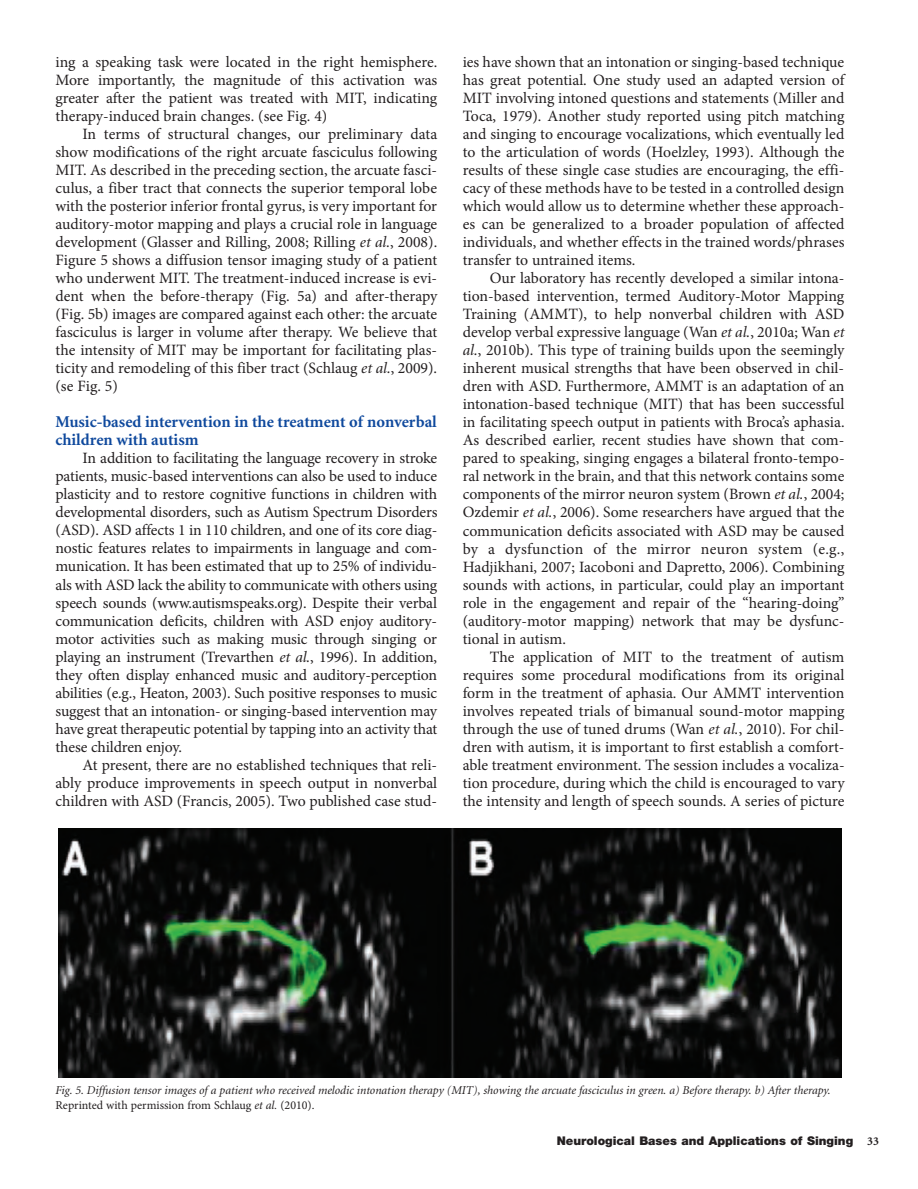
<style>
.page{position:relative;width:918px;height:1189px;background:#fff}
.page>*{position:absolute;margin:0;border:0;box-sizing:border-box;transform-origin:0 0}
.t1{font:700 16.5px/18px "Minion";color:#0f499d}
.t2{font:15.75px/18px "Minion Pro";color:#231f20;text-align:justify}
.t3{font:italic 12px "Minion";color:#231f20}
.t4{font:12px "Minion Pro";color:#231f20}
.t5{font:900 12px "Helvetica Neue";color:#231f20}
.s1{font-family:"Minion";font-style:italic}
.s2{font-style:italic}
.s3{font-family:"Minion";font-weight:700}
</style>
<div class="page">
<img style="left:59px;top:828px;width:783px;height:249px">
<p class="t2" style="left:56px;top:54px;width:383px">ing a speaking task were located in the right hemisphere.<br>More importantly, the magnitude of this activation was greater after the patient was treated with MIT, indicating therapy-induced brain changes. (see Fig. 4)</p>
<p class="t2" style="left:56px;top:126px;width:383px;text-indent:27px">In terms of structural changes, our preliminary data show modifications of the right arcuate fasciculus following MIT. As described in the preceding section, the arcuate fasci&shy;culus, a fiber tract that connects the superior temporal lobe with the posterior inferior frontal gyrus, is very important for auditory-motor mapping and plays a crucial role in language development (Glasser and Rilling, 2008; Rilling <span class="s1">et al.</span>, 2008).<br>Figure 5 shows a diffusion tensor imaging study of a patient who underwent MIT. The treatment-induced increase is evi&shy;dent when the before-therapy (Fig. 5a) and after-therapy (Fig. 5b) images are compared against each other: the arcuate fasciculus is larger in volume after therapy. We believe that the intensity of MIT may be important for facilitating plas&shy;ticity and remodeling of this fiber tract (Schlaug <span class="s1">et al.</span>, 2009). (se Fig. 5)</p>
<p class="t1" style="left:56px;top:414px;width:383px">Music-based intervention in the treatment of nonverbal children with autism</p>
<p class="t2" style="left:56px;top:450px;width:383px;text-indent:27px">In addition to facilitating the language recovery in stroke patients, music-based interventions can also be used to induce plasticity and to restore cognitive functions in children with developmental disorders, such as Autism Spectrum Disorders (ASD). ASD affects 1 in 110 children, and one of its core diag&shy;nostic features relates to impairments in language and com&shy;munication. It has been estimated that up to 25% of individu&shy;als with ASD lack the ability to communicate with others using speech sounds (www.autismspeaks.org). Despite their verbal communication deficits, children with ASD enjoy auditory&shy;motor activities such as making music through singing or playing an instrument (Trevarthen <span class="s1">et al.</span>, 1996). In addition, they often display enhanced music and auditory-perception abilities (e.g., Heaton, 2003). Such positive responses to music suggest that an intonation- or singing-based intervention may have great therapeutic potential by tapping into an activity that these children enjoy.</p>
<p class="t2" style="left:56px;top:756px;width:383px;text-indent:27px">At present, there are no established techniques that reli&shy;ably produce improvements in speech output in nonverbal children with ASD (Francis, 2005). Two published case stud-</p>
<p class="t2" style="left:463px;top:54px;width:383px">ies have shown that an intonation or singing-based technique has great potential. One study used an adapted version of MIT involving intoned questions and statements (Miller and Toca, 1979). Another study reported using pitch matching and singing to encourage vocalizations, which eventually led to the articulation of words (Hoelzley, 1993). Although the results of these single case studies are encouraging, the effi&shy;cacy of these methods have to be tested in a controlled design which would allow us to determine whether these approach&shy;es can be generalized to a broader population of affected individuals, and whether effects in the trained words/phrases transfer to untrained items.</p>
<p class="t2" style="left:463px;top:270px;width:383px;text-indent:27px">Our laboratory has recently developed a similar intona&shy;tion-based intervention, termed Auditory-Motor Mapping Training (AMMT), to help nonverbal children with ASD develop verbal expressive language (Wan <span class="s1">et al.</span>, 2010a; Wan <span class="s1">et al.</span>, 2010b). This type of training builds upon the seemingly inherent musical strengths that have been observed in chil&shy;dren with ASD. Furthermore, AMMT is an adaptation of an intonation-based technique (MIT) that has been successful in facilitating speech output in patients with Broca’s aphasia.<br>As described earlier, recent studies have shown that com&shy;pared to speaking, singing engages a bilateral fronto-tempo&shy;ral network in the brain, and that this network contains some components of the mirror neuron system (Brown <span class="s1">et al.</span>, 2004; Ozdemir <span class="s1">et al.</span>, 2006). Some researchers have argued that the communication deficits associated with ASD may be caused by a dysfunction of the mirror neuron system (e.g., Hadjikhani, 2007; Iacoboni and Dapretto, 2006). Combining sounds with actions, in particular, could play an important role in the engagement and repair of the “hearing-doing” (auditory-motor mapping) network that may be dysfunc&shy;tional in autism.</p>
<p class="t2" style="left:463px;top:649px;width:383px;text-indent:27px">The application of MIT to the treatment of autism requires some procedural modifications from its original form in the treatment of aphasia. Our AMMT intervention involves repeated trials of bimanual sound-motor mapping through the use of tuned drums (Wan <span class="s1">et al.</span>, 2010). For chil&shy;dren with autism, it is important to first establish a comfort&shy;able treatment environment. The session includes a vocaliza&shy;tion procedure, during which the child is encouraged to vary the intensity and length of speech sounds. A series of picture</p>
<p class="t3" style="left:56px;top:1085px;width:777px">Fig. 5. Diffusion tensor images of a patient who received melodic intonation therapy (MIT), showing the arcuate fasciculus in green. a) Before therapy. b) After therapy.</p>
<p class="t4" style="left:56px;top:1100px;width:261px">Reprinted with permission from Schlaug <span class="s2">et al.</span> (2010).</p>
<p class="t5" style="left:557px;top:1136px;width:324px">Neurological Bases and Applications of Singing <span class="s3">33</span></p>
</div>
